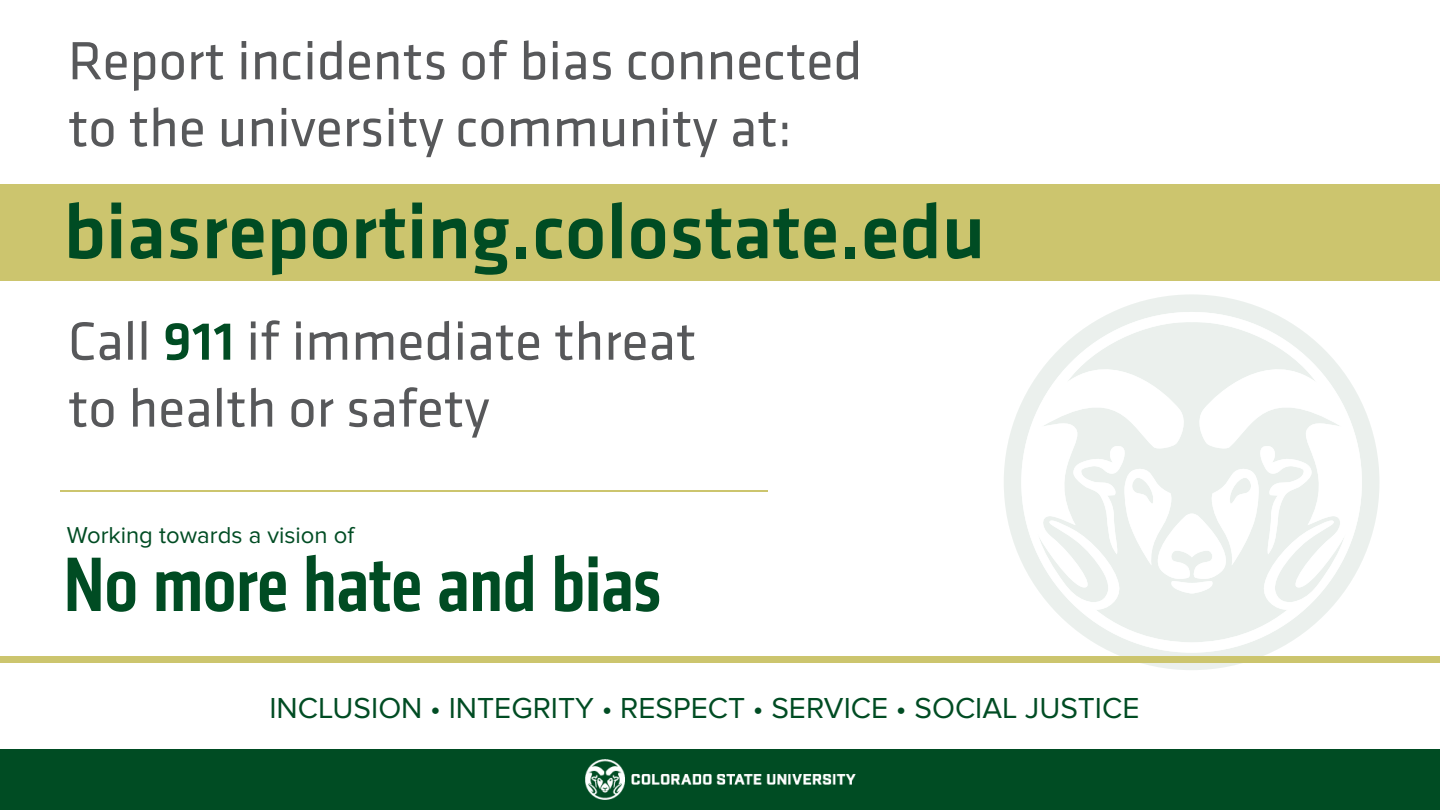
<style>
.page{position:relative;width:1440px;height:810px;background:#fff}
.page>*{position:absolute;margin:0;border:0;box-sizing:border-box;transform-origin:0 0}
.t1{font:500 condensed 80.03px "Klavika";color:#004c23}
.t2{font:500 79.88px "Klavika";color:#004c23}
.t3{font:55.72px/66.9px "Klavika";color:#57585a}
.t4{font:30px "Proxima Nova";color:#004c23}
.t5{font:23.85px "Proxima Nova";color:#004c23}
.s1{font-weight:500;color:#004c23}
</style>
<div class="page">
<svg style="left:1004px;top:294px;width:376px;height:376px"></svg>
<svg style="left:1021px;top:312px;width:341px;height:341px;fill:#edf2ef"></svg>
<div style="left:0;top:749px;width:1440px;height:61px;background:#004c23"></div>
<div style="left:0;top:184px;width:1440px;height:96px;background:#ccc56e"></div>
<div style="left:0;top:657px;width:1440px;height:6px;background:#ccc56e"></div>
<hr style="left:60px;top:491px;width:708px;height:1px;background:#ccc56e">
<img style="left:585px;top:759px;width:271px;height:41px">
<p class="t3" style="left:68px;top:26px;width:796px">Report incidents of bias connected to the university community at:</p>
<h2 class="t2" style="left:64px;top:178px;width:923px">biasreporting.colostate.edu</h2>
<p class="t3" style="left:68px;top:306px;width:630px">Call <span class="s1">911</span> if immediate threat to health or safety</p>
<p class="t5" style="left:67px;top:521px;width:289px">Working towards a vision of</p>
<h1 class="t1" style="left:64px;top:534px;width:599px">No more hate and bias</h1>
<p class="t4" style="left:269px;top:691px;width:872px">INCLUSION • INTEGRITY • RESPECT • SERVICE • SOCIAL JUSTICE</p>
</div>
